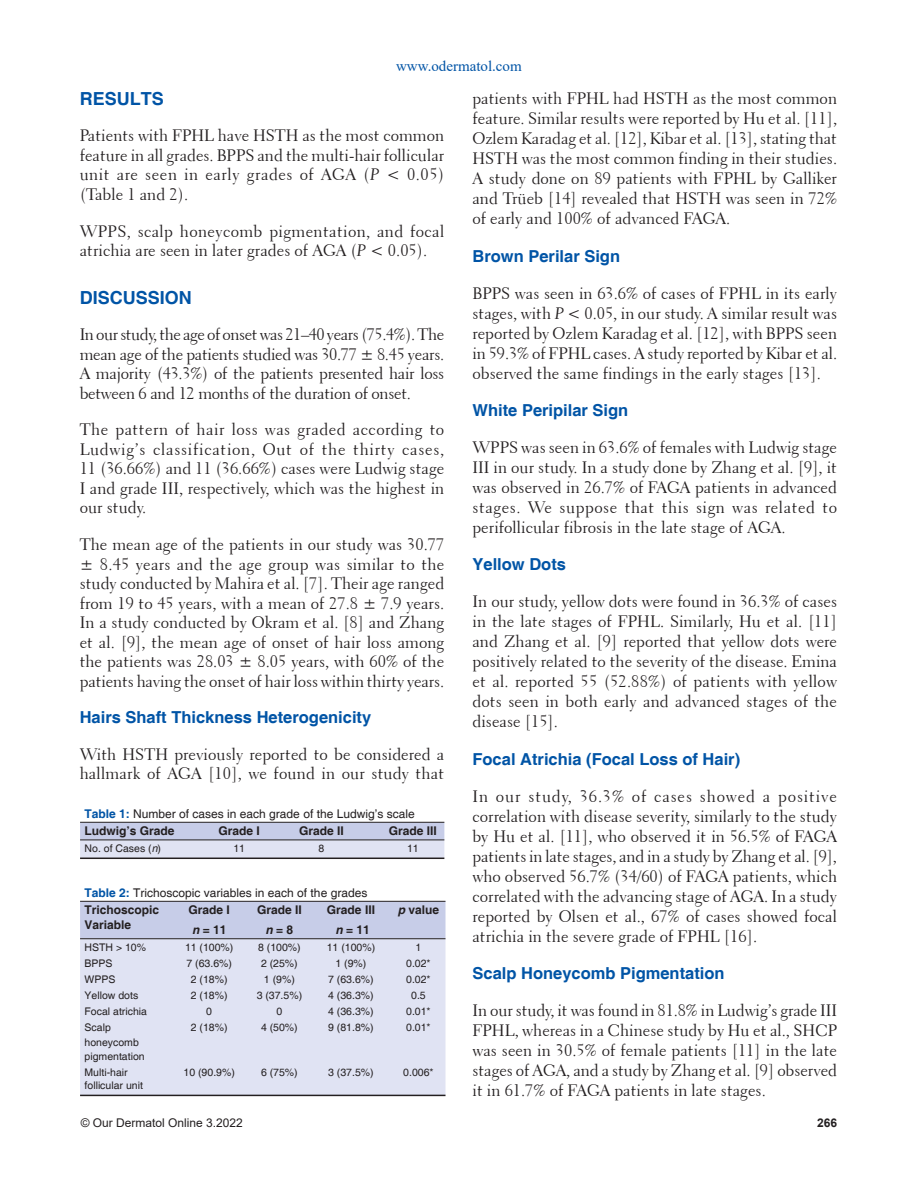
<style>
.page{position:relative;width:918px;height:1188px;background:#fff}
.page>*{position:absolute;margin:0;border:0;box-sizing:border-box;transform-origin:0 0}
.t1{font:700 18px "Helvetica";color:#0054a6}
.t2{font:16.5px/20px "Transitional 521 BT Roman A";color:#231f20;text-align:justify}
.t3{font:700 16.5px "Helvetica";color:#0054a6}
.t4{font:16.5px/19.5px "Transitional 521 BT Roman A";letter-spacing:.02em;color:#231f20}
.t5{font:15px "Times New Roman";color:#0054a6}
.t6{font:12px/17.2px "Helvetica";color:#231f20}
.t7{font:700 12px/19.8px "Helvetica";color:#231f20;text-align:center}
.t8{font:12px "Arial";color:#231f20}
.t9{font:700 12px "Arial";color:#231f20}
.t10{font:10.5px/14.4px "Helvetica";color:#231f20}
.s1{font-family:"Transitional 521 BT Cursive A"}
.s2{font-weight:700;color:#0054a6}
.s3{font-weight:700}
.s4{font-style:italic}
</style>
<div class="page">
<svg style="left:80px;top:823px;width:364px;height:35px;background:#ced2e7"></svg>
<hr style="left:80px;top:840px;width:301px;height:1px;background:#231f20">
<hr style="left:381px;top:840px;width:63px;height:1px;background:#231f20">
<hr style="left:80px;top:858px;width:301px;height:1px;background:#231f20">
<hr style="left:381px;top:858px;width:63px;height:1px;background:#231f20">
<hr style="left:80px;top:822px;width:301px;height:1px;background:#231f20">
<hr style="left:381px;top:822px;width:63px;height:1px;background:#231f20">
<div style="left:80px;top:902px;width:366px;height:36px;background:#c7cde8"></div>
<div style="left:80px;top:939px;width:366px;height:156px;background:#e0e3f3"></div>
<hr style="left:80px;top:938px;width:366px;height:1px;background:#231f20">
<hr style="left:80px;top:901px;width:312px;height:1px;background:#231f20">
<hr style="left:392px;top:901px;width:54px;height:1px;background:#231f20">
<hr style="left:80px;top:1095px;width:312px;height:1px;background:#231f20">
<hr style="left:392px;top:1095px;width:54px;height:1px;background:#231f20">
<p class="t5" style="left:396px;top:58px;width:127px">www.odermatol.com</p>
<p class="t1" style="left:80px;top:88px;width:86px">RESULTS</p>
<p class="t2" style="left:80px;top:126px;width:366px;line-height:19.5px">Patients with FPHL have HSTH as the most common feature in all grades. BPPS and the multi-hair follicular unit are seen in early grades of AGA (<span class="s1">P</span> &lt; 0.05) (Table 1 and 2).</p>
<p class="t4" style="left:80px;top:221px;width:366px">WPPS, scalp honeycomb pigmentation, and focal atrichia are seen in later grades of AGA (<span class="s1">P</span> &lt; 0.05).</p>
<p class="t1" style="left:80px;top:287px;width:114px">DISCUSSION</p>
<p class="t2" style="left:80px;top:325px;width:366px;line-height:19.5px">In our study, the age of onset was 21–40 years (75.4%). The mean age of the patients studied was 30.77 ± 8.45 years.<br>A majority (43.3%) of the patients presented hair loss between 6 and 12 months of the duration of onset.</p>
<p class="t2" style="left:80px;top:420px;width:366px;line-height:19.5px">The pattern of hair loss was graded according to Ludwig’s classification, Out of the thirty cases, 11 (36.66%) and 11 (36.66%) cases were Ludwig stage I and grade III, respectively, which was the highest in our study.</p>
<p class="t2" style="left:80px;top:535px;width:366px;line-height:19.5px">The mean age of the patients in our study was 30.77 ± 8.45 years and the age group was similar to the study conducted by Mahira et al. [7]. Their age ranged from 19 to 45 years, with a mean of 27.8 ± 7.9 years.<br>In a study conducted by Okram et al. [8] and Zhang et al. [9], the mean age of onset of hair loss among the patients was 28.03 ± 8.05 years, with 60% of the patients having the onset of hair loss within thirty years.</p>
<p class="t3" style="left:80px;top:708px;width:293px">Hairs Shaft Thickness Heterogenicity</p>
<p class="t2" style="left:80px;top:745px;width:366px;line-height:19.5px">With HSTH previously reported to be considered a hallmark of AGA [10], we found in our study that</p>
<p class="t6" style="left:85px;top:805px;width:332px"><span class="s2">Table 1:</span> Number of cases in each grade of the Ludwig’s scale<br><span class="s3">Ludwig’s Grade</span></p>
<p class="t7" style="left:219px;top:821px;width:43px">Grade I</p>
<p class="t7" style="left:299px;top:821px;width:46px">Grade II</p>
<p class="t7" style="left:389px;top:821px;width:50px">Grade III</p>
<p class="t10" style="left:85px;top:841px;width:78px">No. of Cases (<span class="s4">n</span>)</p>
<p class="t10" style="left:233px;top:841px;width:13px">11</p>
<p class="t10" style="left:319px;top:841px;width:7px">8</p>
<p class="t10" style="left:407px;top:841px;width:13px">11</p>
<p class="t6" style="left:85px;top:884px;width:284px"><span class="s2">Table 2:</span> Trichoscopic variables in each of the grades<br><span class="s3">Trichoscopic</span></p>
<p class="t7" style="left:85px;top:915px;width:48px">Variable</p>
<p class="t7" style="left:189px;top:900px;width:43px;text-align:left">Grade I <span class="s4">n</span> = 11</p>
<p class="t7" style="left:257px;top:900px;width:46px">Grade II <span class="s4">n</span> = 8</p>
<p class="t7" style="left:327px;top:900px;width:50px">Grade III <span class="s4">n</span> = 11</p>
<p class="t7" style="left:398px;top:900px;width:43px"><span class="s4">p</span> value</p>
<p class="t10" style="left:85px;top:940px;width:63px">HSTH &gt; 10%</p>
<p class="t10" style="left:185px;top:940px;width:50px">11 (100%)</p>
<p class="t10" style="left:258px;top:940px;width:44px">8 (100%)</p>
<p class="t10" style="left:327px;top:940px;width:50px">11 (100%)</p>
<p class="t10" style="left:416px;top:940px;width:7px">1</p>
<p class="t10" style="left:85px;top:956px;width:30px">BPPS</p>
<p class="t10" style="left:186px;top:956px;width:47px">7 (63.6%)</p>
<p class="t10" style="left:261px;top:956px;width:38px">2 (25%)</p>
<p class="t10" style="left:336px;top:956px;width:32px">1 (9%)</p>
<p class="t10" style="left:406px;top:956px;width:26px">0.02*</p>
<p class="t10" style="left:85px;top:972px;width:32px">WPPS</p>
<p class="t10" style="left:191px;top:972px;width:38px">2 (18%)</p>
<p class="t10" style="left:264px;top:972px;width:32px">1 (9%)</p>
<p class="t10" style="left:328px;top:972px;width:47px">7 (63.6%)</p>
<p class="t10" style="left:406px;top:972px;width:26px">0.02*</p>
<p class="t10" style="left:85px;top:988px;width:55px">Yellow dots</p>
<p class="t10" style="left:191px;top:988px;width:38px">2 (18%)</p>
<p class="t10" style="left:257px;top:988px;width:47px">3 (37.5%)</p>
<p class="t10" style="left:328px;top:988px;width:47px">4 (36.3%)</p>
<p class="t10" style="left:411px;top:988px;width:16px">0.5</p>
<p class="t10" style="left:85px;top:1004px;width:64px">Focal atrichia</p>
<p class="t10" style="left:206px;top:1004px;width:7px">0</p>
<p class="t10" style="left:277px;top:1004px;width:7px">0</p>
<p class="t10" style="left:328px;top:1004px;width:47px">4 (36.3%)</p>
<p class="t10" style="left:406px;top:1004px;width:26px">0.01*</p>
<p class="t10" style="left:85px;top:1020px;width:62px">Scalp honeycomb pigmentation</p>
<p class="t10" style="left:191px;top:1020px;width:38px">2 (18%)</p>
<p class="t10" style="left:261px;top:1020px;width:38px">4 (50%)</p>
<p class="t10" style="left:328px;top:1020px;width:47px">9 (81.8%)</p>
<p class="t10" style="left:406px;top:1020px;width:26px">0.01*</p>
<p class="t10" style="left:85px;top:1066px;width:60px;line-height:12.6px">Multi-hair follicular unit</p>
<p class="t10" style="left:184px;top:1065px;width:53px">10 (90.9%)</p>
<p class="t10" style="left:261px;top:1065px;width:38px">6 (75%)</p>
<p class="t10" style="left:328px;top:1065px;width:47px">3 (37.5%)</p>
<p class="t10" style="left:403px;top:1065px;width:32px">0.006*</p>
<p class="t2" style="left:472px;top:89px;width:366px">patients with FPHL had HSTH as the most common feature. Similar results were reported by Hu et al. [11], Ozlem Karadag et al. [12], Kibar et al. [13], stating that HSTH was the most common finding in their studies.<br>A study done on 89 patients with FPHL by Galliker and Trüeb [14] revealed that HSTH was seen in 72% of early and 100% of advanced FAGA.</p>
<p class="t3" style="left:472px;top:246px;width:149px">Brown Perilar Sign</p>
<p class="t2" style="left:472px;top:283px;width:366px">BPPS was seen in 63.6% of cases of FPHL in its early stages, with <span class="s1">P</span> &lt; 0.05, in our study. A similar result was reported by Ozlem Karadag et al. [12], with BPPS seen in 59.3% of FPHL cases. A study reported by Kibar et al. observed the same findings in the early stages [13].</p>
<p class="t3" style="left:472px;top:401px;width:157px">White Peripilar Sign</p>
<p class="t2" style="left:472px;top:438px;width:366px">WPPS was seen in 63.6% of females with Ludwig stage III in our study. In a study done by Zhang et al. [9], it was observed in 26.7% of FAGA patients in advanced stages. We suppose that this sign was related to perifollicular fibrosis in the late stage of AGA.</p>
<p class="t3" style="left:472px;top:555px;width:95px">Yellow Dots</p>
<p class="t2" style="left:472px;top:592px;width:366px">In our study, yellow dots were found in 36.3% of cases in the late stages of FPHL. Similarly, Hu et al. [11] and Zhang et al. [9] reported that yellow dots were positively related to the severity of the disease. Emina et al. reported 55 (52.88%) of patients with yellow dots seen in both early and advanced stages of the disease [15].</p>
<p class="t3" style="left:472px;top:749px;width:269px">Focal Atrichia (Focal Loss of Hair)</p>
<p class="t2" style="left:472px;top:786px;width:366px">In our study, 36.3% of cases showed a positive correlation with disease severity, similarly to the study by Hu et al. [11], who observed it in 56.5% of FAGA patients in late stages, and in a study by Zhang et al. [9], who observed 56.7% (34/60) of FAGA patients, which correlated with the advancing stage of AGA. In a study reported by Olsen et al., 67% of cases showed focal atrichia in the severe grade of FPHL [16].</p>
<p class="t3" style="left:472px;top:964px;width:254px">Scalp Honeycomb Pigmentation</p>
<p class="t2" style="left:472px;top:1001px;width:366px">In our study, it was found in 81.8% in Ludwig’s grade III FPHL, whereas in a Chinese study by Hu et al., SHCP was seen in 30.5% of female patients [11] in the late stages of AGA, and a study by Zhang et al. [9] observed it in 61.7% of FAGA patients in late stages.</p>
<p class="t8" style="left:81px;top:1116px;width:164px">© Our Dermatol Online 3.2022</p>
<p class="t9" style="left:817px;top:1116px;width:22px">266</p>
</div>
